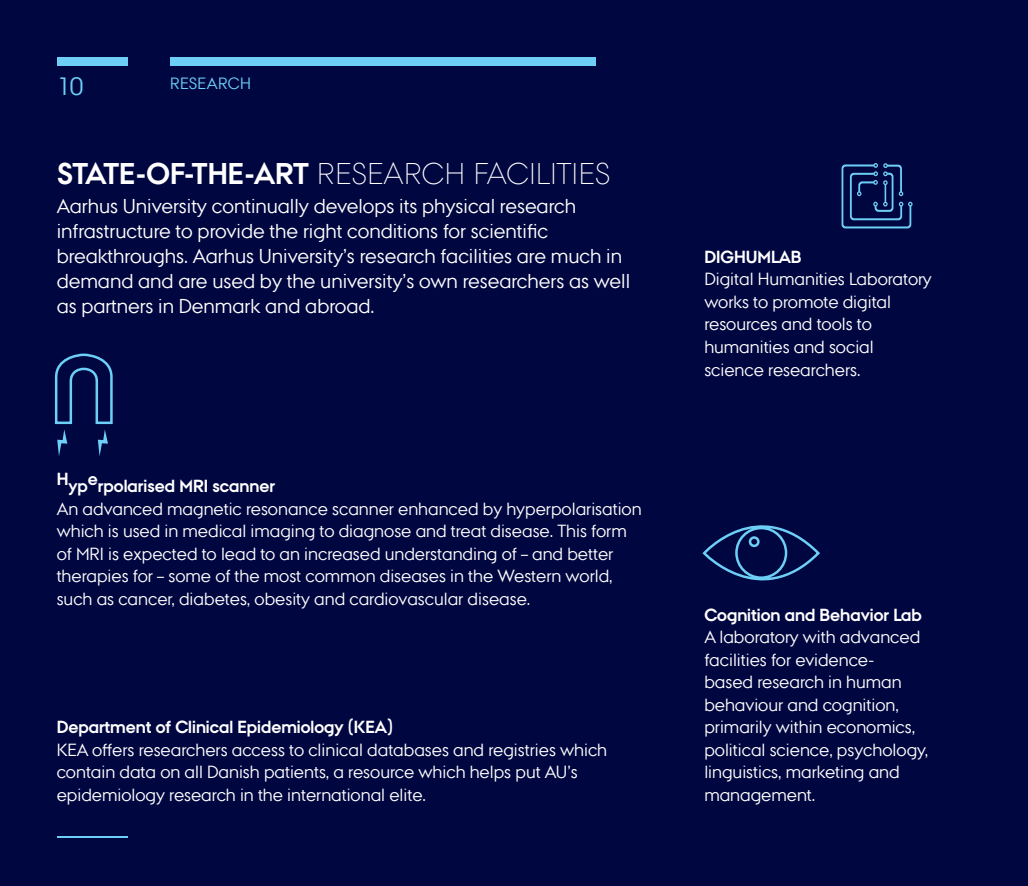
<style>
.page{position:relative;width:1028px;height:886px;background:#000640}
.page>*{position:absolute;margin:0;border:0;box-sizing:border-box;transform-origin:0 0}
.t1{font:300 30px "AU Passata";color:#fff}
.t2{font:25px "AU Passata";color:#6dcff6}
.t3{font:20px/25px "AU Passata";color:#fff}
.t4{font:17.5px/22.5px "AU Passata";color:#fff}
.t5{font:700 17.5px "AU Passata";color:#fff}
.t6{font:16.25px "AU Passata";letter-spacing:.015em;color:#6dcff6}
.s1{font-weight:700}
</style>
<div class="page">
<hr style="left:57px;top:836px;width:71px;height:2px;background:#6dcff6">
<div style="left:170px;top:57px;width:425px;height:9px;background:#6dcff6"></div>
<div style="left:57px;top:57px;width:71px;height:9px;background:#6dcff6"></div>
<svg style="left:841px;top:163px;width:71px;height:65px"></svg>
<svg style="left:54px;top:353px;width:59px;height:103px"></svg>
<svg style="left:702px;top:525px;width:118px;height:56px"></svg>
<h2 class="t2" style="left:57px;top:72px;width:29px">10</h2>
<p class="t6" style="left:170px;top:74px;width:82px">RESEARCH</p>
<h1 class="t1" style="left:57px;top:156px;width:555px"><span class="s1">STATE-OF-THE-ART</span> RESEARCH FACILITIES</h1>
<p class="t3" style="left:57px;top:193px;width:575px">Aarhus University continually develops its physical research infrastructure to provide the right conditions for scientific breakthroughs. Aarhus University’s research facilities are much in demand and are used by the university’s own researchers as well as partners in Denmark and abroad.</p>
<p class="t5" style="left:57px;top:476px;width:220px">Hyperpolarised MRI scanner</p>
<p class="t4" style="left:57px;top:497px;width:586px">An advanced magnetic resonance scanner enhanced by hyperpolarisation which is used in medical imaging to diagnose and treat disease. This form of MRI is expected to lead to an increased understanding of – and better therapies for – some of the most common diseases in the Western world, such as cancer, diabetes, obesity and cardiovascular disease.</p>
<p class="t5" style="left:57px;top:717px;width:338px">Department of Clinical Epidemiology (KEA)</p>
<p class="t4" style="left:57px;top:738px;width:552px">KEA offers researchers access to clinical databases and registries which contain data on all Danish patients, a resource which helps put AU’s epidemiology research in the international elite.</p>
<p class="t5" style="left:704px;top:247px;width:99px">DIGHUMLAB</p>
<p class="t4" style="left:704px;top:268px;width:229px">Digital Humanities Laboratory works to promote digital resources and tools to humanities and social science researchers.</p>
<p class="t5" style="left:704px;top:605px;width:219px">Cognition and Behavior Lab</p>
<p class="t4" style="left:704px;top:626px;width:225px">A laboratory with advanced facilities for evidence-<br>based research in human behaviour and cognition, primarily within economics, political science, psychology, linguistics, marketing and management.</p>
</div>
